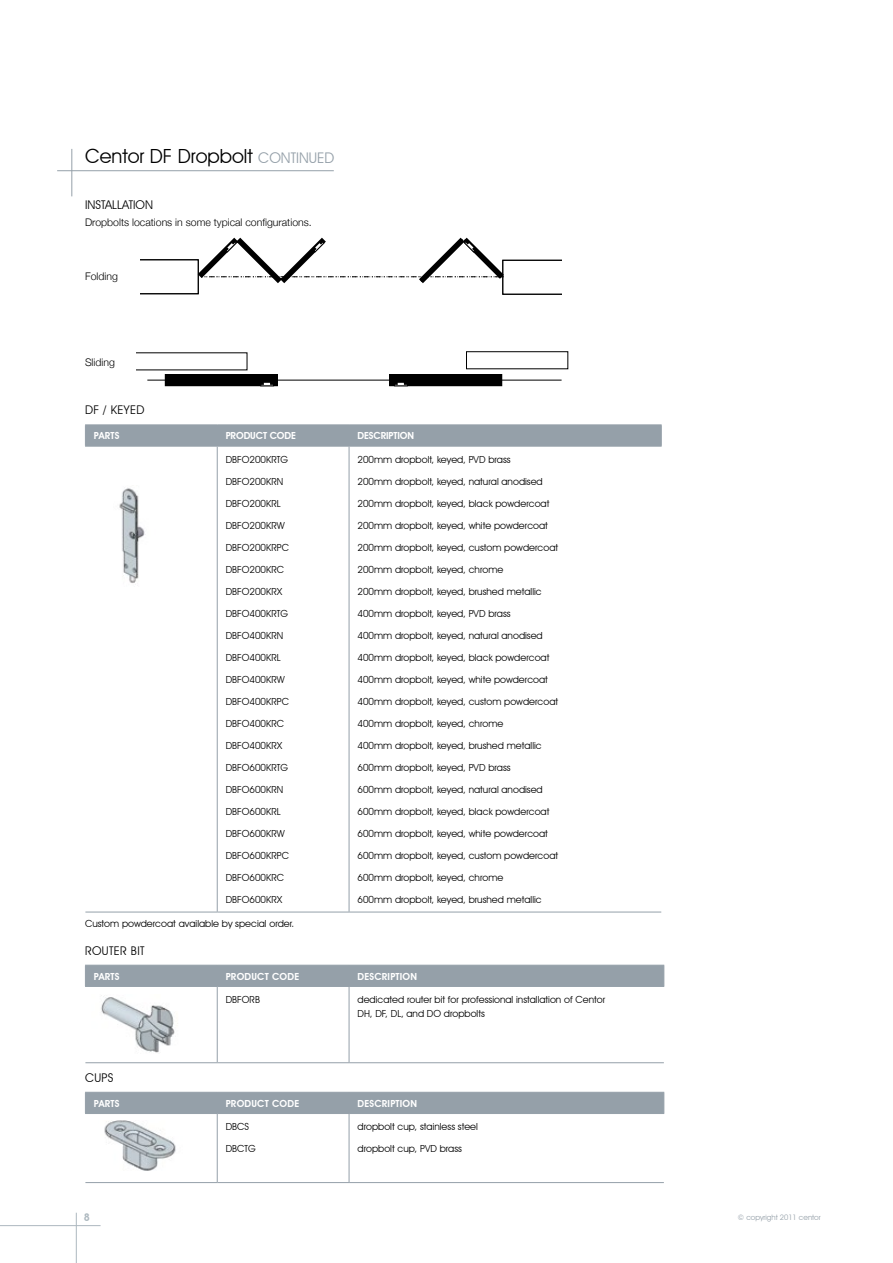
<style>
.page{position:relative;width:893px;height:1263px;background:#fff}
.page>*{position:absolute;margin:0;border:0;box-sizing:border-box;transform-origin:0 0}
.t1{font:19.5px "Avant Garde IT Cby BT";color:#000}
.t2{font:12px "Avant Garde IT Cby BT";color:#000}
.t3{font:300 10.5px "Helvetica Neue";color:#000}
.t4{font:600 10.5px "Avant Garde IT Cby BT";color:#adb8bf}
.t5{font:9.75px/13.5px "Avant Garde IT Cby BT";color:#000}
.t6{font:600 9.75px "Avant Garde IT Cby BT";letter-spacing:.02em;color:#fff}
.t7{font:600 9.75px "Avant Garde IT Cby BT";letter-spacing:-.01em;color:#fff}
.t8{font:7.5px "Avant Garde IT Cby BT";color:#95a0a9}
.s1{font-size:14.7px;color:#95a0a9}
</style>
<div class="page">
<hr style="left:71px;top:149px;width:1px;height:47px;background:#95a0a9">
<hr style="left:57px;top:170px;width:277px;height:1px;background:#95a0a9">
<hr style="left:76px;top:1213px;width:1px;height:50px;background:#adb8bf">
<hr style="left:0;top:1225px;width:101px;height:1px;background:#adb8bf">
<svg style="left:136px;top:351px;width:432px;height:20px"></svg>
<div style="left:165px;top:374px;width:112px;height:12px;background:#000"></div>
<div style="left:390px;top:374px;width:112px;height:12px;background:#000"></div>
<hr style="left:147px;top:380px;width:415px;height:1px;background:#000">
<svg style="left:140px;top:237px;width:422px;height:58px"></svg>
<svg style="left:261px;top:383px;width:12px;height:3px"></svg>
<svg style="left:395px;top:383px;width:12px;height:3px"></svg>
<div style="left:85px;top:965px;width:579px;height:21px;background:#95a0a9"></div>
<hr style="left:85px;top:986px;width:132px;height:1px;background:#95a0a9">
<hr style="left:217px;top:986px;width:132px;height:1px;background:#95a0a9">
<hr style="left:217px;top:987px;width:1px;height:75px;background:#95a0a9">
<hr style="left:349px;top:986px;width:315px;height:1px;background:#95a0a9">
<hr style="left:349px;top:987px;width:1px;height:75px;background:#95a0a9">
<hr style="left:85px;top:1062px;width:132px;height:1px;background:#95a0a9">
<hr style="left:217px;top:1062px;width:132px;height:1px;background:#95a0a9">
<hr style="left:349px;top:1062px;width:315px;height:1px;background:#95a0a9">
<img style="left:101px;top:995px;width:77px;height:58px">
<hr style="left:85px;top:424px;width:132px;height:1px;background:#95a0a9">
<hr style="left:217px;top:424px;width:132px;height:1px;background:#95a0a9">
<hr style="left:349px;top:424px;width:313px;height:1px;background:#95a0a9">
<div style="left:85px;top:425px;width:577px;height:21px;background:#95a0a9"></div>
<hr style="left:85px;top:446px;width:132px;height:1px;background:#95a0a9">
<hr style="left:217px;top:446px;width:132px;height:1px;background:#95a0a9">
<hr style="left:217px;top:446px;width:1px;height:466px;background:#95a0a9">
<hr style="left:349px;top:446px;width:313px;height:1px;background:#95a0a9">
<hr style="left:349px;top:446px;width:1px;height:466px;background:#95a0a9">
<hr style="left:85px;top:912px;width:132px;height:1px;background:#95a0a9">
<hr style="left:217px;top:912px;width:132px;height:1px;background:#95a0a9">
<hr style="left:349px;top:912px;width:312px;height:1px;background:#95a0a9">
<img style="left:119px;top:488px;width:26px;height:95px">
<div style="left:85px;top:1092px;width:579px;height:21px;background:#95a0a9"></div>
<hr style="left:85px;top:1113px;width:132px;height:1px;background:#95a0a9">
<hr style="left:217px;top:1113px;width:132px;height:1px;background:#95a0a9">
<hr style="left:217px;top:1114px;width:1px;height:68px;background:#95a0a9">
<hr style="left:349px;top:1113px;width:315px;height:1px;background:#95a0a9">
<hr style="left:349px;top:1114px;width:1px;height:68px;background:#95a0a9">
<hr style="left:85px;top:1182px;width:132px;height:1px;background:#95a0a9">
<hr style="left:217px;top:1182px;width:132px;height:1px;background:#95a0a9">
<hr style="left:349px;top:1182px;width:315px;height:1px;background:#95a0a9">
<img style="left:104px;top:1121px;width:72px;height:50px">
<h1 class="t1" style="left:85px;top:144px;width:251px">Centor DF Dropbolt <span class="s1">CONTI NUE D</span></h1>
<p class="t2" style="left:85px;top:198px;width:70px">INSTALLATION</p>
<p class="t3" style="left:85px;top:213px;width:228px">Dropbolts locations in some typical configurations.</p>
<p class="t3" style="left:85px;top:268px;width:34px">Folding</p>
<p class="t3" style="left:85px;top:354px;width:31px">Sliding</p>
<p class="t2" style="left:85px;top:403px;width:61px">DF / KEYE D</p>
<p class="t6" style="left:94px;top:430px;width:27px">PARTS</p>
<p class="t7" style="left:226px;top:430px;width:72px">PRODUCT CODE</p>
<p class="t7" style="left:358px;top:430px;width:58px">DESCRIPTION</p>
<p class="t5" style="left:226px;top:453px;width:64px">DBFO200KRTG</p>
<p class="t5" style="left:226px;top:475px;width:59px">DBFO200KRN</p>
<p class="t5" style="left:226px;top:497px;width:57px">DBFO200KRL</p>
<p class="t5" style="left:226px;top:519px;width:60px">DBFO200KRW</p>
<p class="t5" style="left:226px;top:541px;width:65px">DBFO200KRPC</p>
<p class="t5" style="left:226px;top:563px;width:60px">DBFO200KRC</p>
<p class="t5" style="left:226px;top:585px;width:58px">DBFO200KRX</p>
<p class="t5" style="left:226px;top:607px;width:64px">DBFO400KRTG</p>
<p class="t5" style="left:226px;top:629px;width:59px">DBFO400KRN</p>
<p class="t5" style="left:226px;top:651px;width:57px">DBFO400KRL</p>
<p class="t5" style="left:226px;top:673px;width:60px">DBFO400KRW</p>
<p class="t5" style="left:226px;top:695px;width:65px">DBFO400KRPC</p>
<p class="t5" style="left:226px;top:717px;width:60px">DBFO400KRC</p>
<p class="t5" style="left:226px;top:739px;width:58px">DBFO400KRX</p>
<p class="t5" style="left:226px;top:761px;width:64px">DBFO600KRTG</p>
<p class="t5" style="left:226px;top:783px;width:59px">DBFO600KRN</p>
<p class="t5" style="left:226px;top:805px;width:57px">DBFO600KRL</p>
<p class="t5" style="left:226px;top:827px;width:60px">DBFO600KRW</p>
<p class="t5" style="left:226px;top:849px;width:65px">DBFO600KRPC</p>
<p class="t5" style="left:226px;top:871px;width:60px">DBFO600KRC</p>
<p class="t5" style="left:226px;top:893px;width:58px">DBFO600KRX</p>
<p class="t5" style="left:358px;top:453px;width:155px">200mm dropbolt, keyed, PVD brass</p>
<p class="t5" style="left:358px;top:475px;width:187px">200mm dropbolt, keyed, natural anodised</p>
<p class="t5" style="left:358px;top:497px;width:193px">200mm dropbolt, keyed, black powdercoat</p>
<p class="t5" style="left:358px;top:519px;width:192px">200mm dropbolt, keyed, white powdercoat</p>
<p class="t5" style="left:358px;top:541px;width:202px">200mm dropbolt, keyed, custom powdercoat</p>
<p class="t5" style="left:358px;top:563px;width:147px">200mm dropbolt, keyed, chrome</p>
<p class="t5" style="left:358px;top:585px;width:186px">200mm dropbolt, keyed, brushed metallic</p>
<p class="t5" style="left:358px;top:607px;width:155px">400mm dropbolt, keyed, PVD brass</p>
<p class="t5" style="left:358px;top:629px;width:187px">400mm dropbolt, keyed, natural anodised</p>
<p class="t5" style="left:358px;top:651px;width:193px">400mm dropbolt, keyed, black powdercoat</p>
<p class="t5" style="left:358px;top:673px;width:192px">400mm dropbolt, keyed, white powdercoat</p>
<p class="t5" style="left:358px;top:695px;width:202px">400mm dropbolt, keyed, custom powdercoat</p>
<p class="t5" style="left:358px;top:717px;width:147px">400mm dropbolt, keyed, chrome</p>
<p class="t5" style="left:358px;top:739px;width:186px">400mm dropbolt, keyed, brushed metallic</p>
<p class="t5" style="left:358px;top:761px;width:155px">600mm dropbolt, keyed, PVD brass</p>
<p class="t5" style="left:358px;top:783px;width:187px">600mm dropbolt, keyed, natural anodised</p>
<p class="t5" style="left:358px;top:805px;width:193px">600mm dropbolt, keyed, black powdercoat</p>
<p class="t5" style="left:358px;top:827px;width:192px">600mm dropbolt, keyed, white powdercoat</p>
<p class="t5" style="left:358px;top:849px;width:202px">600mm dropbolt, keyed, custom powdercoat</p>
<p class="t5" style="left:358px;top:871px;width:147px">600mm dropbolt, keyed, chrome</p>
<p class="t5" style="left:358px;top:893px;width:186px">600mm dropbolt, keyed, brushed metallic</p>
<p class="t5" style="left:85px;top:917px;width:211px">Custom powdercoat available by special order.</p>
<p class="t2" style="left:85px;top:943px;width:24px">ROUTER</p>
<p class="t2" style="left:131px;top:943px;width:11px">BIT</p>
<p class="t6" style="left:94px;top:970px;width:27px">PARTS</p>
<p class="t6" style="left:226px;top:970px;width:75px">PRODUCT CODE</p>
<p class="t6" style="left:358px;top:970px;width:61px">DESCRIPTION</p>
<p class="t5" style="left:226px;top:993px;width:36px">DBFORB</p>
<p class="t5" style="left:358px;top:993px;width:249px">dedicated router bit for professional installation of Centor<br>DH, DF, DL, and DO dropbolts</p>
<p class="t2" style="left:85px;top:1070px;width:30px">CUPS</p>
<p class="t6" style="left:94px;top:1097px;width:27px">PARTS</p>
<p class="t6" style="left:226px;top:1097px;width:75px">PRODUCT CODE</p>
<p class="t6" style="left:358px;top:1097px;width:61px">DESCRIPTION</p>
<p class="t5" style="left:226px;top:1120px;width:25px">DBCS</p>
<p class="t5" style="left:226px;top:1142px;width:32px">DBCTG</p>
<p class="t5" style="left:358px;top:1120px;width:122px">dropbolt cup, stainless steel</p>
<p class="t5" style="left:358px;top:1142px;width:106px">dropbolt cup, PVD brass</p>
<p class="t4" style="left:84px;top:1210px;width:8px">8</p>
<p class="t8" style="left:738px;top:1213px;width:84px">© copyright 2011 centor</p>
</div>
